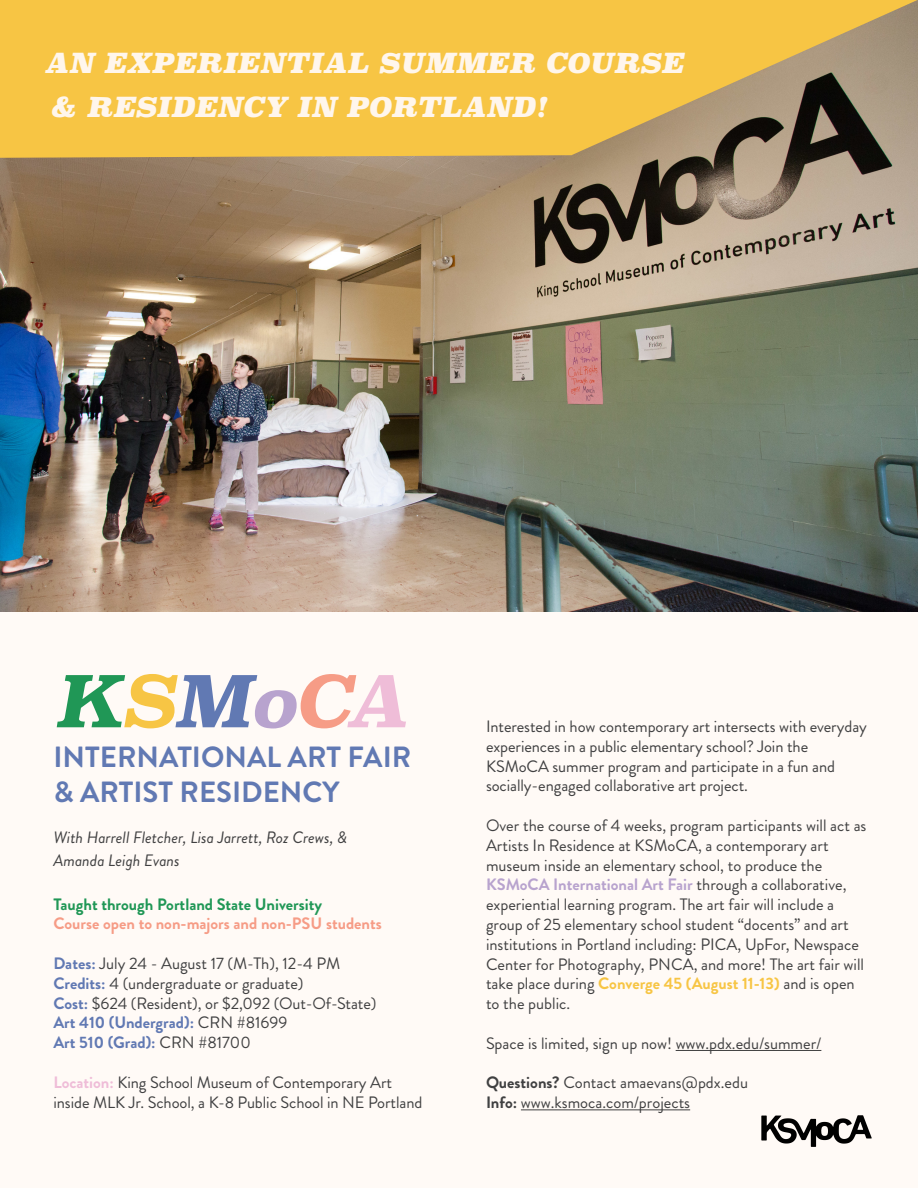
<style>
.page{position:relative;width:918px;height:1188px;background:#fff}
.page>*{position:absolute;margin:0;border:0;box-sizing:border-box;transform-origin:0 0}
.t1{font:700 29.25px/35.1px "Brandon Grotesque";color:#6179b3}
.t2{font:italic 900 27px/44px "Superclarendon";color:#fff6ec}
.t3{font:16.5px/19.8px "Brandon Grotesque";color:#404041}
.t4{font:italic 16.5px/23.4px "Brandon Grotesque";color:#404041}
.t5{font:700 16.5px "Brandon Grotesque";color:#f69c86}
.t6{font:700 16.5px "Brandon Grotesque";color:#209756}
.s1{font-weight:700;color:#6179b3}
.s2{font-weight:700;color:#efbdd8}
.s3{font-weight:700;color:#b8a3ce}
.s4{font-weight:700;color:#f7c544}
.s5{font-weight:700}
</style>
<div class="page">
<div style="left:0;top:612px;width:918px;height:576px;background:#fffaf6"></div>
<hr style="left:676px;top:1050px;width:145px;height:1px;background:#404041">
<hr style="left:521px;top:1109px;width:169px;height:1px;background:#404041">
<img style="left:0;top:158px;width:918px;height:454px">
<svg style="left:57px;top:674px;width:349px;height:54px"></svg>
<svg style="left:0;top:0;width:918px;height:158px;background:#e2b64a"></svg>
<img style="left:761px;top:1115px;width:111px;height:32px">
<h2 class="t2" style="left:44px;top:41px;width:641px">AN EXPERIENTIAL SUMMER COURSE &amp; RESIDENCY IN PORTLAND!</h2>
<h1 class="t1" style="left:53px;top:739px;width:359px">INTERNATIONAL ART FAIR &amp; ARTIST RESIDENCY</h1>
<p class="t4" style="left:53px;top:826px;width:295px">With Harrell Fletcher, Lisa Jarrett, Roz Crews, &amp;<br>Amanda Leigh Evans</p>
<p class="t6" style="left:53px;top:892px;width:270px">Taught through Portland State University</p>
<p class="t5" style="left:53px;top:912px;width:330px">Course open to non-majors and non-PSU students</p>
<p class="t3" style="left:53px;top:954px;width:324px"><span class="s1">Dates:</span> July 24 - August 17 (M-Th), 12-4 PM <span class="s1">Credits:</span> 4 (undergraduate or graduate)<br><span class="s1">Cost:</span> $624 (Resident), or $2,092 (Out-Of-State)<br><span class="s1">Art 410 (Undergrad):</span> CRN #81699<br><span class="s1">Art 510 (Grad):</span> CRN #81700</p>
<p class="t3" style="left:53px;top:1073px;width:371px"><span class="s2">Location:</span> King School Museum of Contemporary Art inside MLK Jr. School, a K-8 Public School in NE Portland</p>
<p class="t3" style="left:486px;top:717px;width:382px">Interested in how contemporary art intersects with everyday experiences in a public elementary school? Join the KSMoCA summer program and participate in a fun and socially-engaged collaborative art project.</p>
<p class="t3" style="left:486px;top:816px;width:382px">Over the course of 4 weeks, program participants will act as Artists In Residence at KSMoCA, a contemporary art museum inside an elementary school, to produce the <span class="s3">KSMoCA International Art Fair</span> through a collaborative, experiential learning program. The art fair will include a group of 25 elementary school student “docents” and art institutions in Portland including: PICA, UpFor, Newspace Center for Photography, PNCA, and more! The art fair will take place during <span class="s4">Converge 45 (August 11-13)</span> and is open to the public.</p>
<p class="t3" style="left:486px;top:1033px;width:337px">Space is limited, sign up now! www.pdx.edu/summer/</p>
<p class="t3" style="left:486px;top:1073px;width:264px"><span class="s5">Questions?</span> Contact amaevans@pdx.edu<br><span class="s5">Info:</span> www.ksmoca.com/projects</p>
</div>
